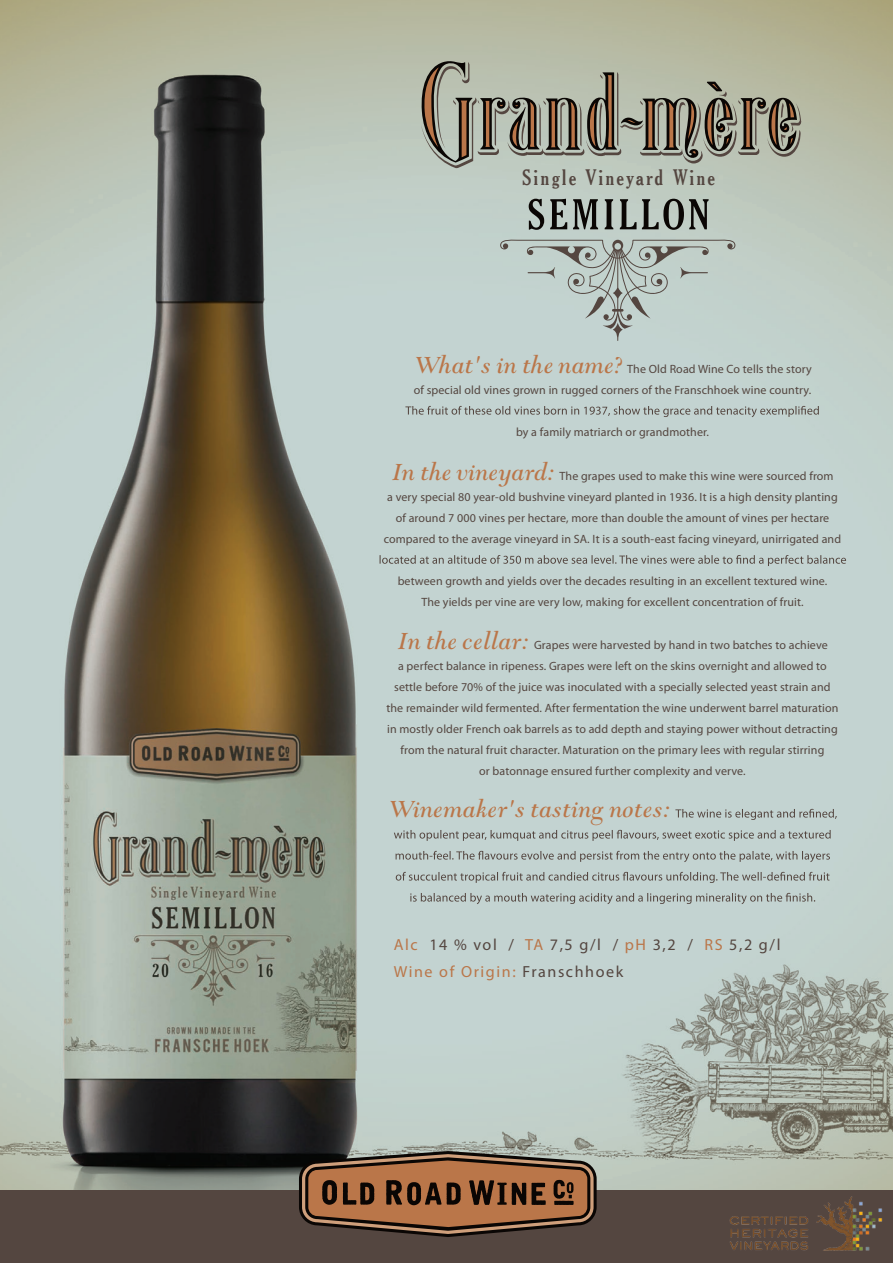
<style>
.page{position:relative;width:893px;height:1263px;background:#fff}
.page>*{position:absolute;margin:0;border:0;box-sizing:border-box;transform-origin:0 0}
.t1{font:italic 28.05px "Goudy Modern MT Std";color:#ba7649}
.t2{font:21.3px "Thyssen J";letter-spacing:.1em;color:#544640}
.t3{font:16.05px/26.8px "Myriad Pro";letter-spacing:.1em;color:#544640}
.t4{font:12px/21px "Myriad Pro";letter-spacing:.01em;color:#544640;text-align:right}
.s1{color:#ba7649}
</style>
<div class="page">
<img style="left:0;top:0;width:893px;height:1190px">
<div style="left:0;top:1190px;width:893px;height:73px;background:#544640"></div>
<svg style="left:405px;top:406px;width:414px;height:11px;background:#acb6b4"></svg>
<svg style="left:380px;top:555px;width:466px;height:11px;background:#acb7b4"></svg>
<svg style="left:675px;top:809px;width:162px;height:11px;background:#acb6b3"></svg>
<svg style="left:394px;top:830px;width:437px;height:11px;background:#acb6b4"></svg>
<svg style="left:396px;top:851px;width:434px;height:11px;background:#acb7b4"></svg>
<svg style="left:396px;top:872px;width:434px;height:11px;background:#acb6b3"></svg>
<svg style="left:410px;top:893px;width:405px;height:11px;background:#acb6b3"></svg>
<svg style="left:500px;top:239px;width:236px;height:102px;background:#b7c4bf"></svg>
<svg style="left:529px;top:199px;width:180px;height:31px;background:#808781"></svg>
<svg style="left:420px;top:61px;width:381px;height:107px;background:#9b9b8b"></svg>
<svg style="left:299px;top:1151px;width:298px;height:86px;background:#7f583d"></svg>
<img style="left:687px;top:1168px;width:206px;height:83px">
<h2 class="t2" style="left:522px;top:164px;width:195px">Single Vineyard Wine</h2>
<h1 class="t1" style="left:413px;top:349px;width:210px">What's in the name?</h1>
<p class="t4" style="left:414px;top:358px;width:400px">The Old Road Wine Co tells the story<br>of special old vines grown in rugged corners of the Franschhoek wine country.</p>
<p class="t4" style="left:516px;top:421px;width:195px">by a family matriarch or grandmother.</p>
<h1 class="t1" style="left:391px;top:456px;width:164px">In the vineyard:</h1>
<p class="t4" style="left:560px;top:465px;width:276px">The grapes used to make this wine were sourced from</p>
<p class="t4" style="left:387px;top:486px;width:452px">a very special 80 year-old bushvine vineyard planted in 1936. It is a high density planting</p>
<p class="t4" style="left:396px;top:507px;width:435px">of around 7 000 vines per hectare, more than double the amount of vines per hectare</p>
<p class="t4" style="left:384px;top:528px;width:459px">compared to the average vineyard in SA. It is a south-east facing vineyard, unirrigated and</p>
<p class="t4" style="left:398px;top:570px;width:431px;text-align:center">between growth and yields over the decades resulting in an excellent textured wine.<br>The yields per vine are very low, making for excellent concentration of fruit.</p>
<h1 class="t1" style="left:397px;top:625px;width:133px">In the cellar:</h1>
<p class="t4" style="left:534px;top:634px;width:295px">Grapes were harvested by hand in two batches to achieve</p>
<p class="t4" style="left:398px;top:655px;width:430px">a perfect balance in ripeness. Grapes were left on the skins overnight and allowed to</p>
<p class="t4" style="left:394px;top:676px;width:438px">settle before 70% of the juice was inoculated with a specially selected yeast strain and</p>
<p class="t4" style="left:386px;top:697px;width:454px">the remainder wild fermented. After fermentation the wine underwent barrel maturation</p>
<p class="t4" style="left:387px;top:718px;width:452px">in mostly older French oak barrels as to add depth and staying power without detracting</p>
<p class="t4" style="left:400px;top:739px;width:425px">from the natural fruit character. Maturation on the primary lees with regular stirring</p>
<p class="t4" style="left:479px;top:760px;width:268px">or batonnage ensured further complexity and verve.</p>
<h1 class="t1" style="left:388px;top:794px;width:284px">Winemaker's tasting notes:</h1>
<h3 class="t3" style="left:394px;top:931px;width:388px"><span class="s1">Alc</span> 14 % vol / <span class="s1">TA</span> 7,5 g/l / <span class="s1">pH</span> 3,2 / <span class="s1">RS</span> 5,2 g/l<br><span class="s1">Wine of Origin:</span> Franschhoek</h3>
</div>
